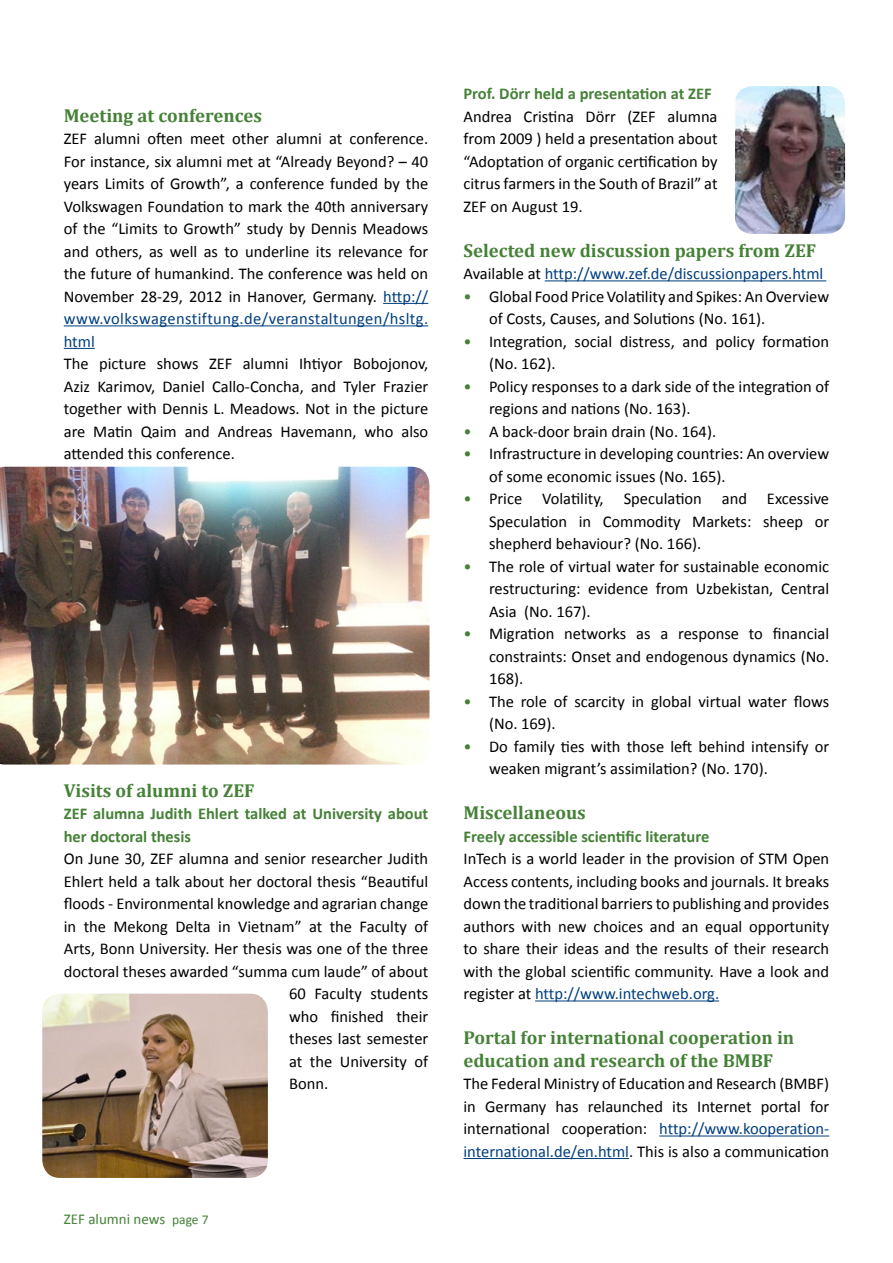
<style>
.page{position:relative;width:893px;height:1263px;background:#fff}
.page>*{position:absolute;margin:0;border:0;box-sizing:border-box;transform-origin:0 0}
.t1{font:700 18.75px/22.5px "Cambria";color:#458137}
.t2{font:16.5px/22.5px "Calibri";color:#000;text-align:justify}
.t3{font:700 16.5px/22.5px "Calibri";color:#458137}
.t4{font:16.5px "Calibri";color:#003e7e}
.t5{font:15px "Calibri";color:#458137}
.s1{color:#003e7e}
.s2{font-size:13.5px}
.s3{color:#000}
.s4{color:#458137}
</style>
<div class="page">
<hr style="left:383px;top:303px;width:45px;height:1px;background:#003e7e">
<hr style="left:64px;top:325px;width:364px;height:1px;background:#003e7e">
<hr style="left:64px;top:348px;width:31px;height:1px;background:#003e7e">
<hr style="left:545px;top:280px;width:281px;height:1px;background:#003e7e">
<hr style="left:535px;top:1000px;width:184px;height:1px;background:#003e7e">
<hr style="left:659px;top:1135px;width:170px;height:1px;background:#003e7e">
<hr style="left:463px;top:1158px;width:166px;height:1px;background:#003e7e">
<img style="left:735px;top:86px;width:110px;height:148px">
<img style="left:42px;top:994px;width:226px;height:184px">
<img style="left:0;top:467px;width:429px;height:297px">
<p class="t1" style="left:64px;top:103px;width:200px">Meeting at conferences</p>
<p class="t2" style="left:64px;top:127px;width:366px">ZEF alumni often meet other alumni at conference.<br>For instance, six alumni met at “Already Beyond? – 40 years Limits of Growth”, a conference funded by the Volkswagen Foundation to mark the 40th anniversary of the “Limits to Growth” study by Dennis Meadows and others, as well as to underline its relevance for the future of humankind. The conference was held on November 28-29, 2012 in Hanover, Germany. <span class="s1">http:// www.volkswagenstiftung.de/veranstaltungen/hsltg. html</span></p>
<p class="t2" style="left:64px;top:352px;width:366px">The picture shows ZEF alumni Ihtiyor Bobojonov, Aziz Karimov, Daniel Callo-Concha, and Tyler Frazier together with Dennis L. Meadows. Not in the picture are Matin Qaim and Andreas Havemann, who also attended this conference.</p>
<p class="t1" style="left:64px;top:778px;width:192px">Visits of alumni to ZEF</p>
<p class="t3" style="left:64px;top:802px;width:366px">ZEF alumna Judith Ehlert talked at University about her doctoral thesis</p>
<p class="t2" style="left:64px;top:847px;width:366px">On June 30, ZEF alumna and senior researcher Judith</p>
<p class="t2" style="left:64px;top:870px;width:366px">Ehlert held a talk about her doctoral thesis “Beautiful</p>
<p class="t2" style="left:64px;top:892px;width:366px">floods - Environmental knowledge and agrarian change</p>
<p class="t2" style="left:64px;top:915px;width:366px">in the Mekong Delta in Vietnam” at the Faculty of</p>
<p class="t2" style="left:64px;top:937px;width:366px">Arts, Bonn University. Her thesis was one of the three</p>
<p class="t2" style="left:64px;top:960px;width:366px">doctoral theses awarded “summa cum laude” of about</p>
<p class="t2" style="left:289px;top:982px;width:141px">60 Faculty students</p>
<p class="t2" style="left:289px;top:1005px;width:141px">who finished their</p>
<p class="t2" style="left:289px;top:1027px;width:141px">theses last semester</p>
<p class="t2" style="left:289px;top:1050px;width:141px">at the University of</p>
<p class="t2" style="left:289px;top:1072px;width:41px">Bonn.</p>
<p class="t5" style="left:64px;top:1210px;width:146px">ZEF alumni news <span class="s2">page 7</span></p>
<p class="t3" style="left:463px;top:82px;width:250px">Prof. Dörr held a presentation at ZEF</p>
<p class="t2" style="left:463px;top:105px;width:256px">Andrea Cristina Dörr (ZEF alumna from 2009 ) held a presentation about “Adoptation of organic certification by citrus farmers in the South of Brazil” at ZEF on August 19.</p>
<p class="t1" style="left:463px;top:238px;width:354px">Selected new discussion papers from ZEF</p>
<p class="t4" style="left:463px;top:263px;width:361px"><span class="s3">Available at</span> http://www.zef.de/discussionpapers.html</p>
<p class="t2" style="left:489px;top:285px;width:342px;text-indent:-26px"><span class="s4">•</span> Global Food Price Volatility and Spikes: An Overview of Costs, Causes, and Solutions (No. 161).</p>
<p class="t2" style="left:489px;top:330px;width:342px;text-indent:-26px"><span class="s4">•</span> Integration, social distress, and policy formation (No. 162).</p>
<p class="t2" style="left:489px;top:375px;width:342px;text-indent:-26px"><span class="s4">•</span> Policy responses to a dark side of the integration of regions and nations (No. 163).</p>
<p class="t2" style="left:463px;top:420px;width:254px"><span class="s4">•</span> A back-door brain drain (No. 164).</p>
<p class="t2" style="left:489px;top:442px;width:342px;text-indent:-26px"><span class="s4">•</span> Infrastructure in developing countries: An overview of some economic issues (No. 165).</p>
<p class="t2" style="left:489px;top:487px;width:342px;text-indent:-26px"><span class="s4">•</span> Price Volatility, Speculation and Excessive Speculation in Commodity Markets: sheep or shepherd behaviour? (No. 166).</p>
<p class="t2" style="left:489px;top:555px;width:342px;text-indent:-26px"><span class="s4">•</span> The role of virtual water for sustainable economic restructuring: evidence from Uzbekistan, Central Asia (No. 167).</p>
<p class="t2" style="left:489px;top:622px;width:342px;text-indent:-26px"><span class="s4">•</span> Migration networks as a response to financial constraints: Onset and endogenous dynamics (No.<br>168).</p>
<p class="t2" style="left:489px;top:690px;width:342px;text-indent:-26px"><span class="s4">•</span> The role of scarcity in global virtual water flows (No. 169).</p>
<p class="t2" style="left:489px;top:735px;width:342px;text-indent:-26px"><span class="s4">•</span> Do family ties with those left behind intensify or weaken migrant’s assimilation? (No. 170).</p>
<p class="t1" style="left:463px;top:801px;width:124px">Miscellaneous</p>
<p class="t3" style="left:463px;top:825px;width:247px">Freely accessible scientific literature</p>
<p class="t2" style="left:463px;top:847px;width:367px">InTech is a world leader in the provision of STM Open Access contents, including books and journals. It breaks down the traditional barriers to publishing and provides authors with new choices and an equal opportunity to share their ideas and the results of their research with the global scientific community. Have a look and register at <span class="s1">http://www.intechweb.org.</span></p>
<p class="t1" style="left:463px;top:1026px;width:332px">Portal for international cooperation in education and research of the BMBF</p>
<p class="t2" style="left:463px;top:1072px;width:367px">The Federal Ministry of Education and Research (BMBF) in Germany has relaunched its Internet portal for international cooperation: <span class="s1">http://www.kooperation&shy;international.de/en.html</span>. This is also a communication</p>
</div>
